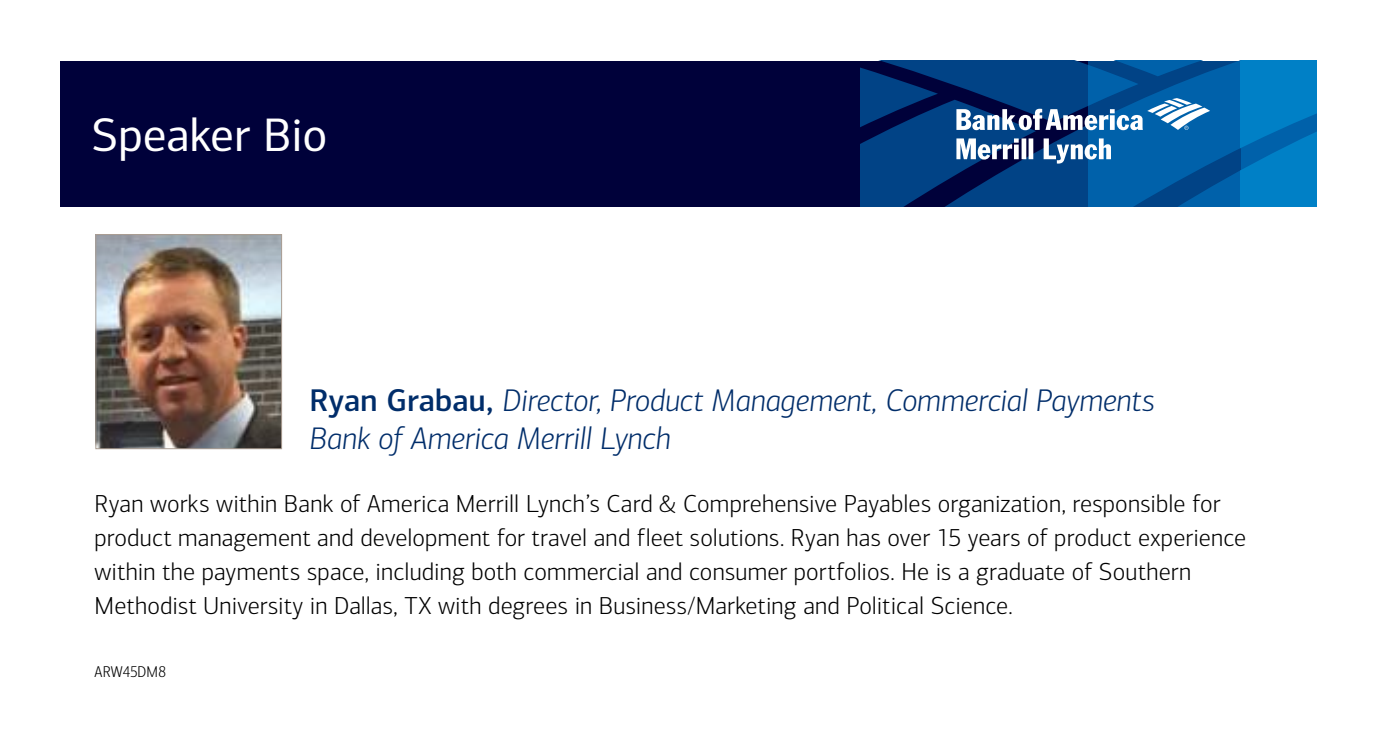
<style>
.page{position:relative;width:1377px;height:740px;background:#fff}
.page>*{position:absolute;margin:0;border:0;box-sizing:border-box;transform-origin:0 0}
.t1{font:47.25px "Connections";letter-spacing:-.005em;color:#fff}
.t2{font:italic 300 31.5px/37.8px "Connections";letter-spacing:-.005em;color:#002d6a}
.t3{font:300 24.75px/33.8px "Connections";letter-spacing:.005em;color:#000}
.t4{font:300 15.75px "Connections Cond";letter-spacing:.015em;color:#000}
.s1{font-weight:500;font-style:normal}
</style>
<div class="page">
<div style="left:61px;top:61px;width:855px;height:145px;background:#00013a"></div>
<svg style="left:861px;top:61px;width:95px;height:145px;background:#003373"></svg>
<svg style="left:956px;top:61px;width:360px;height:145px;background:#1563a2"></svg>
<img style="left:98px;top:236px;width:182px;height:210px">
<div style="left:96px;top:234px;width:186px;height:214px;border:1px solid #ab9e93"></div>
<h1 class="t1" style="left:91px;top:107px;width:238px">Speaker Bio</h1>
<p class="t2" style="left:309px;top:381px;width:847px"><span class="s1">Ryan Grabau,</span> Director, Product Management, Commercial Payments<br>Bank of America Merrill Lynch</p>
<p class="t3" style="left:94px;top:487px;width:1153px">Ryan works within Bank of America Merrill Lynch’s Card &amp; Comprehensive Payables organization, responsible for product management and development for travel and fleet solutions. Ryan has over 15 years of product experience within the payments space, including both commercial and consumer portfolios. He is a graduate of Southern Methodist University in Dallas, TX with degrees in Business/Marketing and Political Science.</p>
<p class="t4" style="left:94px;top:662px;width:73px">ARW45DM8</p>
</div>
